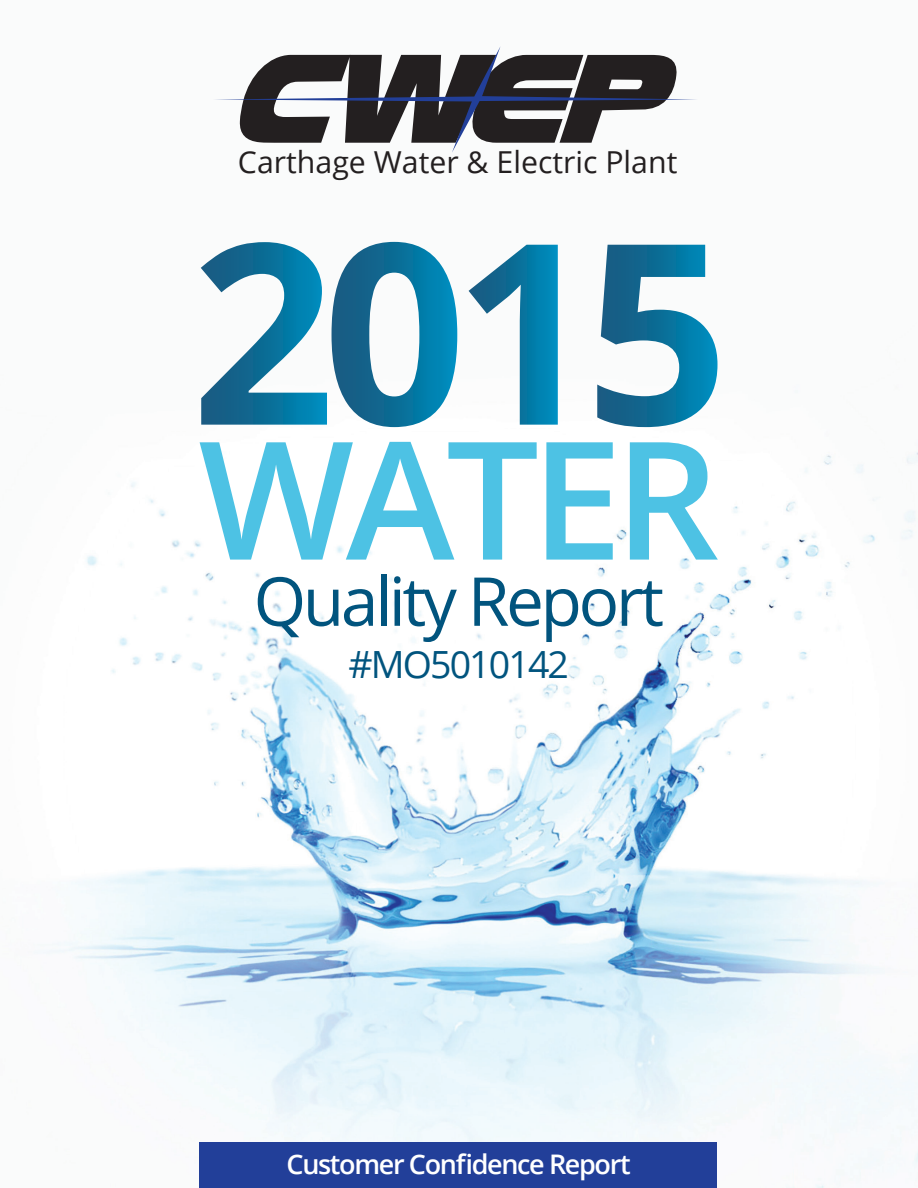
<style>
.page{position:relative;width:918px;height:1188px;background:#fff}
.page>*{position:absolute;margin:0;border:0;box-sizing:border-box;transform-origin:0 0}
.t1{font:600 164.25px "Open Sans";letter-spacing:-.05em;color:#4dc2e4}
.t2{font:67.5px "Open Sans";letter-spacing:-.05em;color:#01547e}
.t3{font:37.5px "Open Sans";letter-spacing:-.05em;color:#01547e}
.t4{font:30.3px "Open Sans";color:#231f20}
.t5{font:600 27px "Open Sans";letter-spacing:-.05em;color:#fff}
</style>
<div class="page">
<img style="left:35px;top:241px;width:883px;height:947px">
<svg style="left:214px;top:46px;width:483px;height:107px"></svg>
<svg style="left:201px;top:242px;width:256px;height:185px"></svg>
<svg style="left:469px;top:245px;width:89px;height:180px"></svg>
<svg style="left:597px;top:245px;width:121px;height:182px"></svg>
<div style="left:200px;top:1143px;width:517px;height:45px;background:#223f99"></div>
<p class="t4" style="left:238px;top:141px;width:441px">Carthage Water &amp; Electric Plant</p>
<h1 class="t1" style="left:199px;top:387px;width:522px">WATER</h1>
<h2 class="t2" style="left:254px;top:555px;width:412px">Quality Report</h2>
<p class="t3" style="left:349px;top:639px;width:222px">#MO5010142</p>
<p class="t5" style="left:287px;top:1146px;width:346px">Customer Confidence Report</p>
</div>
